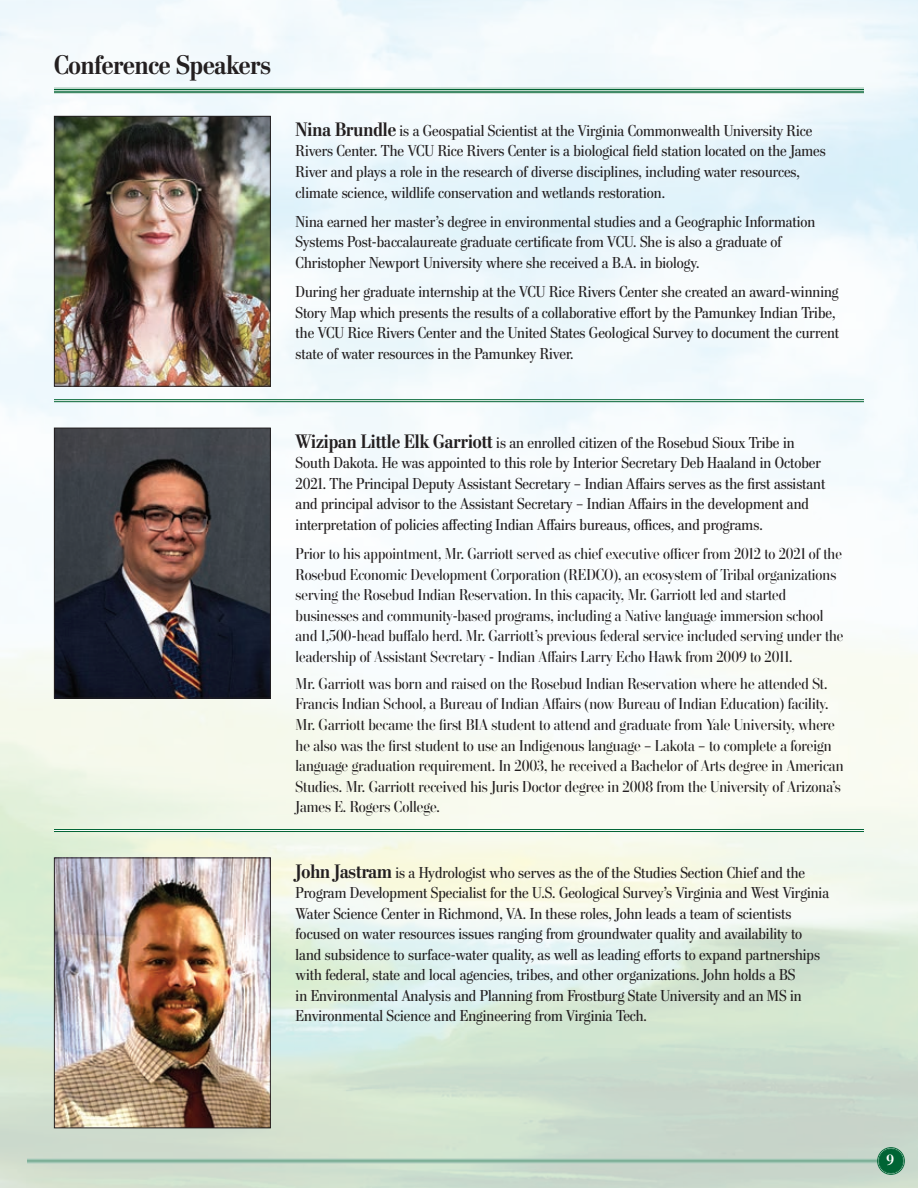
<style>
.page{position:relative;width:918px;height:1188px;background:#fff}
.page>*{position:absolute;margin:0;border:0;box-sizing:border-box;transform-origin:0 0}
.t1{font:700 27px "Stilson";color:#231f20}
.t2{font:15.9px/20.5px "Stilson";color:#231f20}
.t3{font:15.9px/20.5px "Stilson Display";color:#231f20}
.t4{font:700 15px "Stilson";color:#fff}
.s1{font-weight:700;font-size:19.5px}
</style>
<div class="page">
<img style="left:0;top:0;width:918px;height:1188px">
<hr style="left:27px;top:1159px;width:864px;height:4px;background:#7daf97">
<hr style="left:27px;top:1159px;width:864px;height:1px;background:#fff">
<hr style="left:27px;top:1161px;width:864px;height:1px;background:#fff">
<hr style="left:27px;top:1162px;width:864px;height:1px;background:#fff">
<div style="left:878px;top:1148px;width:26px;height:26px;background:#006434;border-radius:50%"></div>
<div style="left:878px;top:1148px;width:26px;height:26px;border:2px solid #fff;border-radius:50%"></div>
<div style="left:877px;top:1147px;width:28px;height:28px;border:1px solid #006434;border-radius:50%"></div>
<div style="left:879px;top:1149px;width:24px;height:24px;border:1px solid #006434;border-radius:50%"></div>
<hr style="left:54px;top:399px;width:216px;height:3px;background:#fff">
<hr style="left:270px;top:399px;width:594px;height:3px;background:#fff">
<hr style="left:54px;top:829px;width:216px;height:3px;background:#fff">
<hr style="left:270px;top:829px;width:594px;height:3px;background:#fff">
<hr style="left:54px;top:399px;width:216px;height:1px;background:#006434">
<hr style="left:54px;top:401px;width:216px;height:1px;background:#006434">
<hr style="left:270px;top:399px;width:594px;height:1px;background:#006434">
<hr style="left:270px;top:401px;width:594px;height:1px;background:#006434">
<hr style="left:54px;top:829px;width:216px;height:1px;background:#006434">
<hr style="left:54px;top:831px;width:216px;height:1px;background:#006434">
<hr style="left:270px;top:829px;width:594px;height:1px;background:#006434">
<hr style="left:270px;top:831px;width:594px;height:1px;background:#006434">
<svg style="left:54px;top:89px;width:810px;height:4px;background:#2c7e57"></svg>
<hr style="left:54px;top:88px;width:810px;height:1px;background:#fff">
<hr style="left:54px;top:90px;width:810px;height:1px;background:#fff">
<hr style="left:54px;top:93px;width:810px;height:1px;background:#fff">
<img style="left:56px;top:118px;width:213px;height:267px">
<div style="left:54px;top:116px;width:217px;height:271px;border:1px solid #231f20"></div>
<img style="left:56px;top:430px;width:213px;height:266px">
<div style="left:54px;top:428px;width:217px;height:270px;border:1px solid #231f20"></div>
<img style="left:56px;top:860px;width:213px;height:266px">
<div style="left:54px;top:858px;width:217px;height:270px;border:1px solid #231f20"></div>
<h1 class="t1" style="left:54px;top:49px;width:218px">Conference Speakers</h1>
<p class="t2" style="left:296px;top:120px;width:531px"><span class="s1">Nina Brundle</span> is a Geospatial Scientist at the Virginia Commonwealth University Rice Rivers Center. The VCU Rice Rivers Center is a biological field station located on the James River and plays a role in the research of diverse disciplines, including water resources, climate science, wildlife conservation and wetlands restoration.</p>
<p class="t2" style="left:296px;top:211px;width:521px">Nina earned her master’s degree in environmental studies and a Geographic Information<br>Systems Post-baccalaureate graduate certificate from VCU. She is also a graduate of<br>Christopher Newport University where she received a B.A. in biology.</p>
<p class="t2" style="left:296px;top:281px;width:545px">During her graduate internship at the VCU Rice Rivers Center she created an award-winning Story Map which presents the results of a collaborative effort by the Pamunkey Indian Tribe, the VCU Rice Rivers Center and the United States Geological Survey to document the current state of water resources in the Pamunkey River.</p>
<p class="t2" style="left:296px;top:432px;width:531px"><span class="s1">Wizipan Little Elk Garriott</span> is an enrolled citizen of the Rosebud Sioux Tribe in South Dakota. He was appointed to this role by Interior Secretary Deb Haaland in October 2021. The Principal Deputy Assistant Secretary – Indian Affairs serves as the first assistant and principal advisor to the Assistant Secretary – Indian Affairs in the development and interpretation of policies affecting Indian Affairs bureaus, offices, and programs.</p>
<p class="t3" style="left:296px;top:544px;width:549px">Prior to his appointment, Mr. Garriott served as chief executive officer from 2012 to 2021 of the Rosebud Economic Development Corporation (REDCO), an ecosystem of Tribal organizations serving the Rosebud Indian Reservation. In this capacity, Mr. Garriott led and started businesses and community-based programs, including a Native language immersion school and 1,500-head buffalo herd. Mr. Garriott’s previous federal service included serving under the leadership of Assistant Secretary - Indian Affairs Larry Echo Hawk from 2009 to 2011.</p>
<p class="t3" style="left:296px;top:673px;width:549px">Mr. Garriott was born and raised on the Rosebud Indian Reservation where he attended St.<br>Francis Indian School, a Bureau of Indian Affairs (now Bureau of Indian Education) facility.<br>Mr. Garriott became the first BIA student to attend and graduate from Yale University, where he also was the first student to use an Indigenous language – Lakota – to complete a foreign language graduation requirement. In 2003, he received a Bachelor of Arts degree in American Studies. Mr. Garriott received his Juris Doctor degree in 2008 from the University of Arizona’s James E. Rogers College.</p>
<p class="t2" style="left:296px;top:862px;width:535px"><span class="s1">John Jastram</span> is a Hydrologist who serves as the of the Studies Section Chief and the Program Development Specialist for the U.S. Geological Survey’s Virginia and West Virginia Water Science Center in Richmond, VA. In these roles, John leads a team of scientists focused on water resources issues ranging from groundwater quality and availability to land subsidence to surface-water quality, as well as leading efforts to expand partnerships with federal, state and local agencies, tribes, and other organizations. John holds a BS<br>in Environmental Analysis and Planning from Frostburg State University and an MS in Environmental Science and Engineering from Virginia Tech.</p>
<p class="t4" style="left:886px;top:1151px;width:9px">9</p>
</div>
